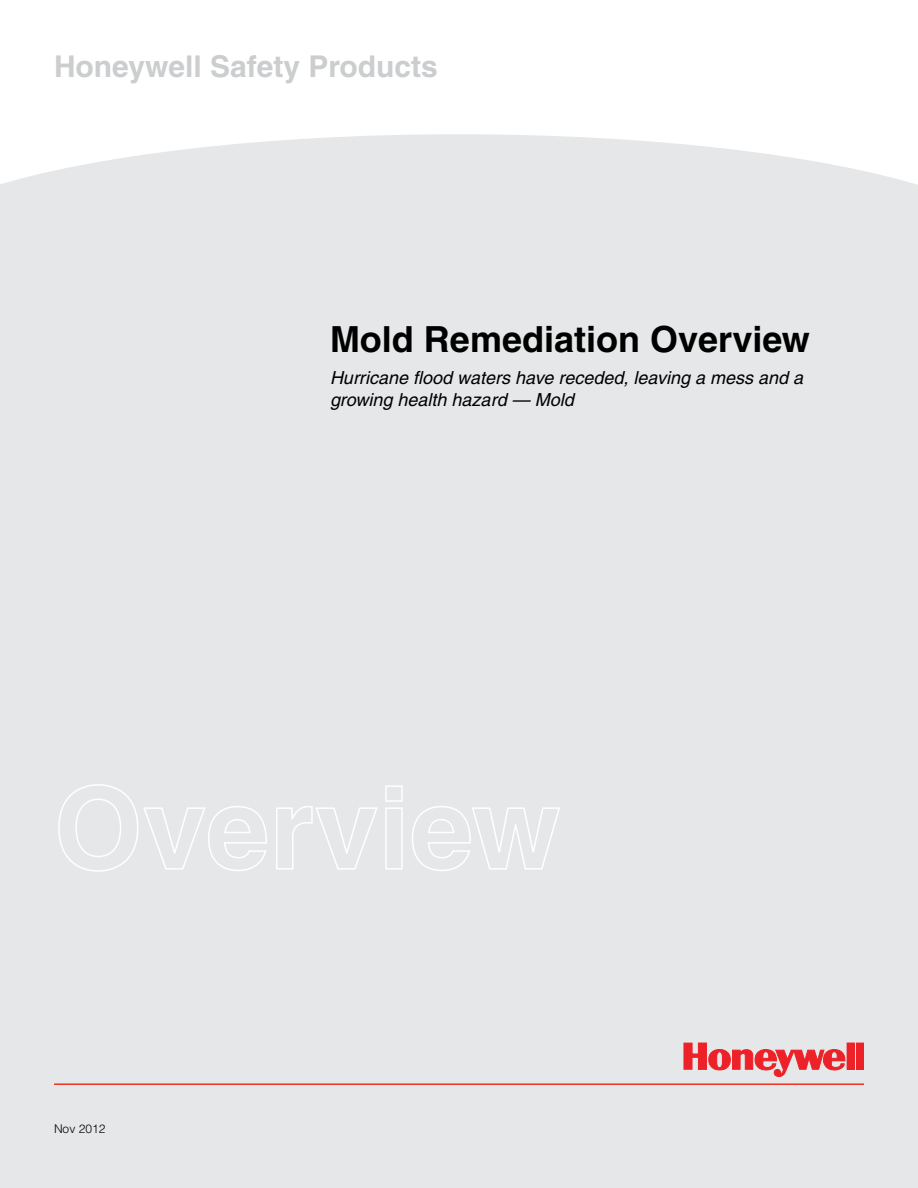
<style>
.page{position:relative;width:918px;height:1188px;background:#e6e7e8}
.page>*{position:absolute;margin:0;border:0;box-sizing:border-box;transform-origin:0 0}
.t1{font:700 36px "Helvetica";color:#000}
.t2{font:700 30px "Helvetica";color:#cbcdce}
.t3{font:italic 18px/21.6px "Helvetica";color:#000}
.t4{font:300 12px "Helvetica";color:#000}
</style>
<div class="page">
<svg style="left:684px;top:1043px;width:162px;height:34px"></svg>
<div style="left:847px;top:1043px;width:7px;height:26px;background:#ed2128"></div>
<div style="left:847px;top:1043px;width:8px;height:26px;border:1px solid #ed2128"></div>
<div style="left:857px;top:1043px;width:7px;height:26px;background:#ed2128"></div>
<div style="left:856px;top:1043px;width:8px;height:26px;border:1px solid #ed2128"></div>
<hr style="left:54px;top:1083px;width:810px;height:2px;background:#ee3124">
<svg style="left:0;top:118px;width:918px;height:67px"></svg>
<div style="left:0;top:0;width:918px;height:118px;background:#fff"></div>
<svg style="left:58px;top:784px;width:209px;height:88px"></svg>
<svg style="left:276px;top:806px;width:101px;height:64px"></svg>
<svg style="left:385px;top:785px;width:18px;height:85px"></svg>
<svg style="left:412px;top:806px;width:148px;height:65px"></svg>
<h2 class="t2" style="left:54px;top:48px;width:385px">Honeywell Safety Products</h2>
<h1 class="t1" style="left:330px;top:317px;width:481px">Mold Remediation Overview</h1>
<p class="t3" style="left:330px;top:367px;width:475px">Hurricane flood waters have receded, leaving a mess and a growing health hazard — Mold</p>
<p class="t4" style="left:54px;top:1121px;width:53px">Nov 2012</p>
</div>
